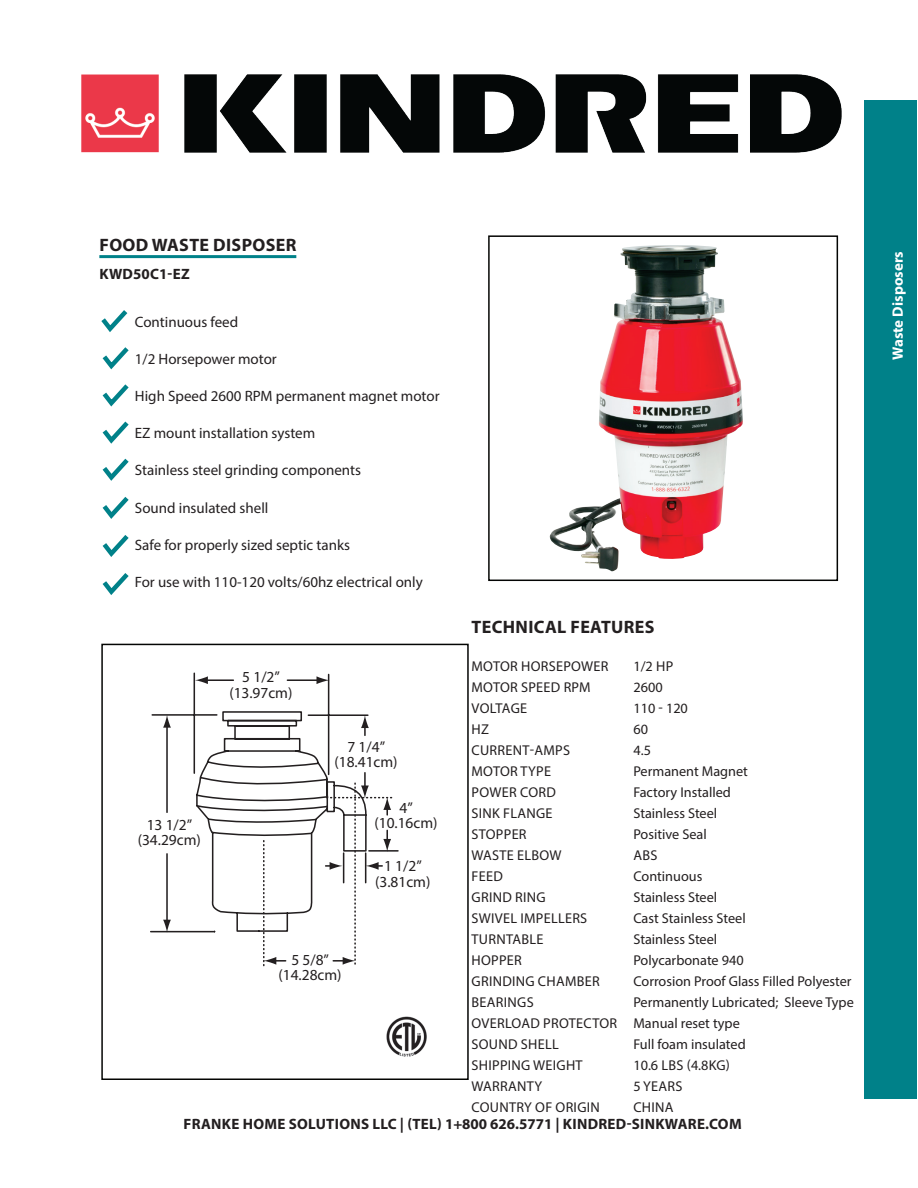
<style>
.page{position:relative;width:918px;height:1188px;background:#fff}
.page>*{position:absolute;margin:0;border:0;box-sizing:border-box;transform-origin:0 0}
.t1{font:700 18px "Myriad Pro";letter-spacing:.02em;color:#231f20}
.t2{font:15.45px/15.5px "Myriad MM 400 600";color:#231f20;text-align:center}
.t3{font:15px "Myriad Pro";color:#231f20}
.t4{font:700 15px "Myriad Pro";letter-spacing:.02em;color:#231f20}
.t5{font:700 15px "Myriad Pro";color:#fff}
.t6{font:14.25px "Myriad Pro";color:#231f20}
.t7{font:14.25px "Myriad Pro";letter-spacing:.02em;color:#231f20}
</style>
<div class="page">
<img style="left:81px;top:74px;width:761px;height:79px">
<svg style="left:101px;top:310px;width:27px;height:22px"></svg>
<svg style="left:102px;top:347px;width:27px;height:23px"></svg>
<svg style="left:102px;top:384px;width:27px;height:23px"></svg>
<svg style="left:102px;top:421px;width:27px;height:23px"></svg>
<svg style="left:102px;top:458px;width:27px;height:23px"></svg>
<svg style="left:102px;top:497px;width:27px;height:22px"></svg>
<svg style="left:102px;top:535px;width:27px;height:22px"></svg>
<svg style="left:102px;top:573px;width:27px;height:22px"></svg>
<hr style="left:99px;top:255px;width:197px;height:3px;background:#008189">
<svg style="left:150px;top:672px;width:219px;height:261px"></svg>
<svg style="left:163px;top:715px;width:8px;height:13px"></svg>
<hr style="left:166px;top:854px;width:2px;height:68px;background:#231f20">
<svg style="left:163px;top:920px;width:8px;height:13px"></svg>
<svg style="left:361px;top:715px;width:8px;height:20px"></svg>
<hr style="left:205px;top:679px;width:28px;height:2px;background:#231f20">
<svg style="left:195px;top:676px;width:13px;height:8px"></svg>
<hr style="left:287px;top:679px;width:32px;height:2px;background:#231f20">
<svg style="left:317px;top:676px;width:13px;height:8px"></svg>
<svg style="left:263px;top:841px;width:23px;height:126px"></svg>
<hr style="left:369px;top:850px;width:29px;height:2px;background:#231f20">
<svg style="left:326px;top:773px;width:68px;height:192px"></svg>
<div style="left:865px;top:100px;width:52px;height:999px;background:#008189"></div>
<img style="left:386px;top:1016px;width:41px;height:41px">
<div style="left:101px;top:644px;width:368px;height:436px;border:2px solid #040503"></div>
<div style="left:488px;top:235px;width:350px;height:346px;border:2px solid #040503"></div>
<img style="left:549px;top:245px;width:189px;height:327px">
<p class="t1" style="left:100px;top:233px;width:198px">FOOD WASTE DISPOSER</p>
<p class="t4" style="left:100px;top:264px;width:92px">KWD50C1-EZ</p>
<p class="t3" style="left:135px;top:312px;width:105px">Continuous feed</p>
<p class="t3" style="left:135px;top:350px;width:144px">1/2 Horsepower motor</p>
<p class="t3" style="left:135px;top:387px;width:306px">High Speed 2600 RPM permanent magnet motor</p>
<p class="t3" style="left:135px;top:424px;width:182px">EZ mount installation system</p>
<p class="t3" style="left:135px;top:461px;width:228px">Stainless steel grinding components</p>
<p class="t3" style="left:135px;top:498px;width:135px">Sound insulated shell</p>
<p class="t3" style="left:135px;top:536px;width:217px">Safe for properly sized septic tanks</p>
<p class="t3" style="left:135px;top:573px;width:289px">For use with 110-120 volts/60hz electrical only</p>
<p class="t2" style="left:138px;top:817px;width:65px">13 1/2” (34.29cm)</p>
<p class="t2" style="left:229px;top:670px;width:65px">5 1/2” (13.97cm)</p>
<p class="t2" style="left:335px;top:740px;width:65px">7 1/4” (18.41cm)</p>
<p class="t2" style="left:374px;top:800px;width:65px">4” (10.16cm)</p>
<p class="t2" style="left:375px;top:859px;width:57px">1 1/2” (3.81cm)</p>
<p class="t2" style="left:278px;top:953px;width:65px">5 5/8” (14.28cm)</p>
<p class="t1" style="left:472px;top:615px;width:184px">TECHNICAL FEATURES</p>
<p class="t7" style="left:472px;top:657px;width:139px">MOTOR HORSEPOWER</p>
<p class="t6" style="left:633px;top:657px;width:41px">1/2 HP</p>
<p class="t7" style="left:472px;top:678px;width:121px">MOTOR SPEED RPM</p>
<p class="t6" style="left:633px;top:678px;width:31px">2600</p>
<p class="t6" style="left:472px;top:699px;width:57px">VOLTAGE</p>
<p class="t6" style="left:633px;top:699px;width:56px">110 - 120</p>
<p class="t6" style="left:472px;top:720px;width:19px">HZ</p>
<p class="t6" style="left:633px;top:720px;width:16px">60</p>
<p class="t7" style="left:472px;top:741px;width:100px">CURRENT-AMPS</p>
<p class="t6" style="left:633px;top:741px;width:19px">4.5</p>
<p class="t7" style="left:472px;top:762px;width:81px">MOTOR TYPE</p>
<p class="t6" style="left:633px;top:762px;width:116px">Permanent Magnet</p>
<p class="t7" style="left:472px;top:783px;width:86px">POWER CORD</p>
<p class="t6" style="left:633px;top:783px;width:99px">Factory Installed</p>
<p class="t7" style="left:472px;top:804px;width:83px">SINK FLANGE</p>
<p class="t6" style="left:633px;top:804px;width:85px">Stainless Steel</p>
<p class="t7" style="left:472px;top:825px;width:57px">STOPPER</p>
<p class="t6" style="left:633px;top:825px;width:75px">Positive Seal</p>
<p class="t7" style="left:472px;top:846px;width:92px">WASTE ELBOW</p>
<p class="t6" style="left:633px;top:846px;width:26px">ABS</p>
<p class="t6" style="left:472px;top:867px;width:33px">FEED</p>
<p class="t6" style="left:633px;top:867px;width:70px">Continuous</p>
<p class="t7" style="left:472px;top:888px;width:76px">GRIND RING</p>
<p class="t6" style="left:633px;top:888px;width:85px">Stainless Steel</p>
<p class="t7" style="left:472px;top:909px;width:117px">SWIVEL IMPELLERS</p>
<p class="t6" style="left:633px;top:909px;width:114px">Cast Stainless Steel</p>
<p class="t7" style="left:472px;top:930px;width:73px">TURNTABLE</p>
<p class="t6" style="left:633px;top:930px;width:85px">Stainless Steel</p>
<p class="t6" style="left:472px;top:951px;width:52px">HOPPER</p>
<p class="t6" style="left:633px;top:951px;width:112px">Polycarbonate 940</p>
<p class="t7" style="left:472px;top:972px;width:130px">GRINDING CHAMBER</p>
<p class="t6" style="left:633px;top:972px;width:220px">Corrosion Proof Glass Filled Polyester</p>
<p class="t7" style="left:472px;top:993px;width:64px">BEARINGS</p>
<p class="t6" style="left:633px;top:993px;width:222px">Permanently Lubricated; Sleeve Type</p>
<p class="t6" style="left:472px;top:1014px;width:270px">OVERLOAD PROTECTOR Manual reset type</p>
<p class="t7" style="left:472px;top:1035px;width:89px">SOUND SHELL</p>
<p class="t6" style="left:633px;top:1035px;width:114px">Full foam insulated</p>
<p class="t7" style="left:472px;top:1056px;width:113px">SHIPPING WEIGHT</p>
<p class="t6" style="left:633px;top:1056px;width:98px">10.6 LBS (4.8KG)</p>
<p class="t7" style="left:472px;top:1077px;width:72px">WARRANTY</p>
<p class="t6" style="left:633px;top:1077px;width:50px">5 YEARS</p>
<p class="t7" style="left:472px;top:1098px;width:130px">COUNTRY OF ORIGIN</p>
<p class="t6" style="left:633px;top:1098px;width:42px">CHINA</p>
<p class="t4" style="left:184px;top:1114px;width:560px">FRANKE HOME SOLUTIONS LLC | (TEL) 1+800 626.5771 | KINDRED-SINKWARE.COM</p>
<p class="t5" style="left:888px;top:360px;width:110px;rotate:-90deg">Waste Disposers</p>
</div>
